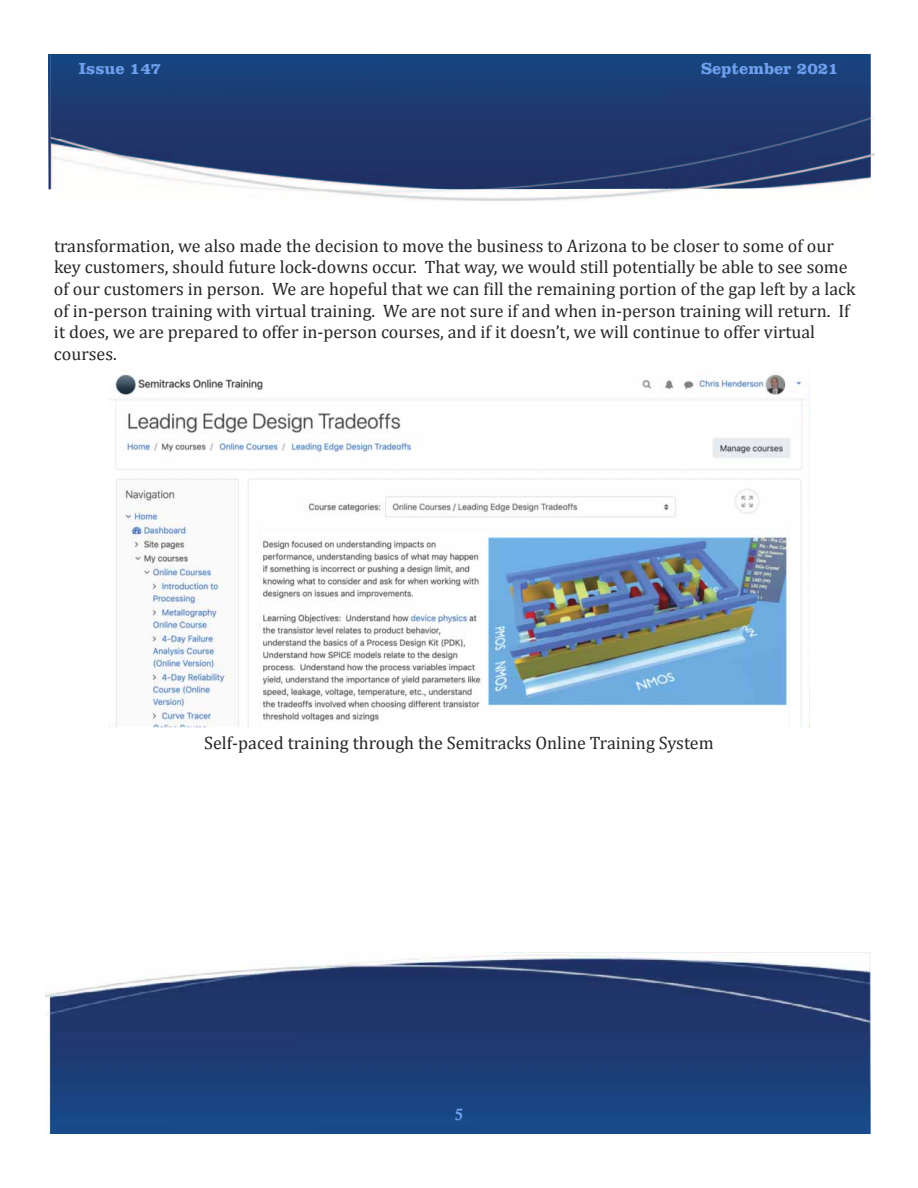
<style>
.page{position:relative;width:918px;height:1188px;background:#fff}
.page>*{position:absolute;margin:0;border:0;box-sizing:border-box;transform-origin:0 0}
.t1{font:18px/21.6px "Cambria";color:#272526}
.t2{font:700 16.5px "Clarendon BT";color:#6fa0ef}
.t3{font:700 16.5px "Calisto";color:#6fa0ef}
</style>
<div class="page">
<img style="left:48px;top:54px;width:3px;height:135px">
<img style="left:51px;top:189px;width:641px;height:12px">
<img style="left:51px;top:54px;width:820px;height:135px">
<img style="left:45px;top:952px;width:825px;height:182px">
<img style="left:108px;top:374px;width:702px;height:354px">
<p class="t2" style="left:79px;top:62px;width:84px">Issue 147</p>
<p class="t2" style="left:701px;top:62px;width:139px">September 2021</p>
<p class="t1" style="left:54px;top:234px;width:803px">transformation, we also made the decision to move the business to Arizona to be closer to some of our key customers, should future lock-downs occur. That way, we would still potentially be able to see some of our customers in person. We are hopeful that we can fill the remaining portion of the gap left by a lack of in-person training with virtual training. We are not sure if and when in-person training will return. If it does, we are prepared to offer in-person courses, and if it doesn’t, we will continue to offer virtual courses.</p>
<p class="t1" style="left:204px;top:731px;width:511px">Self-paced training through the Semitracks Online Training System</p>
<p class="t3" style="left:455px;top:1108px;width:10px">5</p>
</div>
